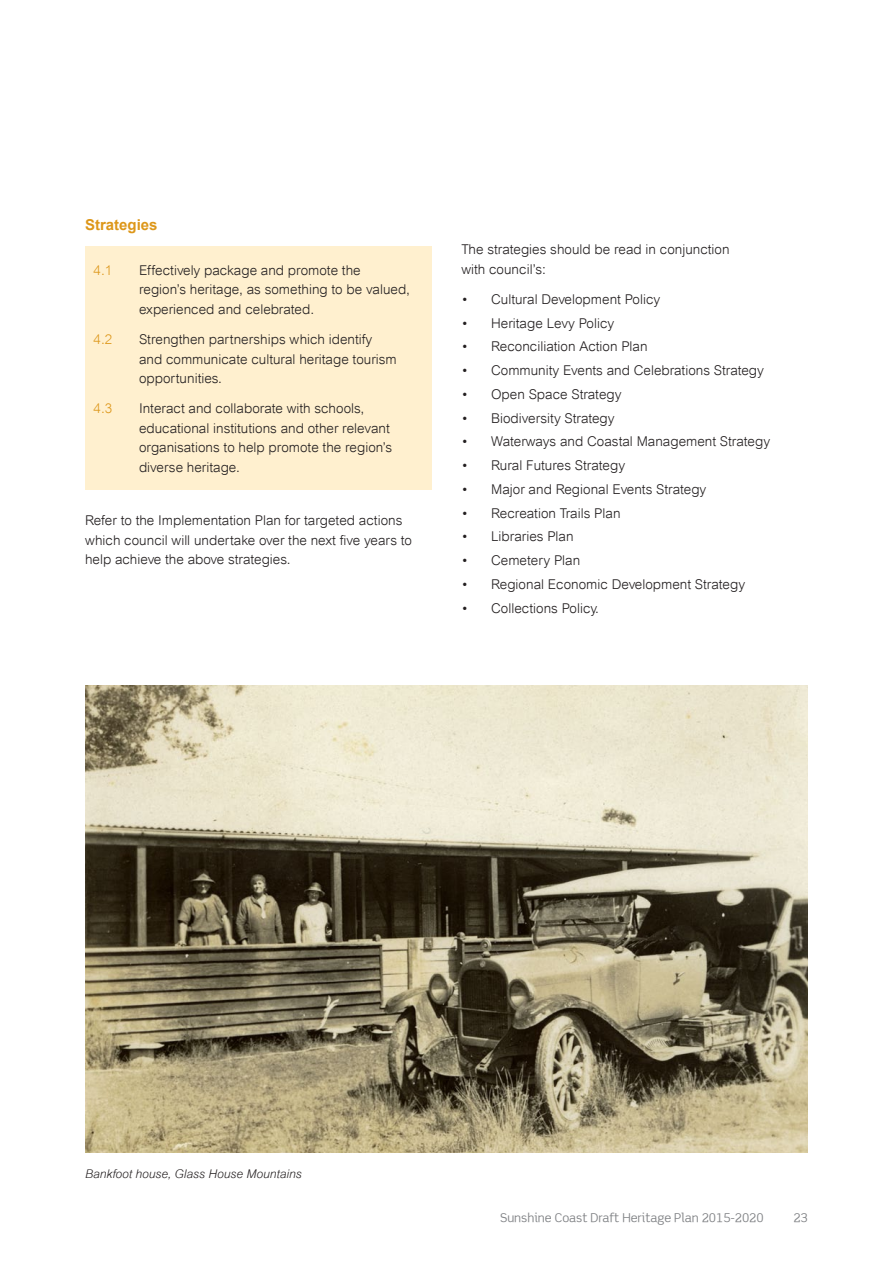
<style>
.page{position:relative;width:893px;height:1263px;background:#fff}
.page>*{position:absolute;margin:0;border:0;box-sizing:border-box;transform-origin:0 0}
.t1{font:700 15px "Arial";color:#dd971a}
.t2{font:300 13.5px/19.5px "Arial";color:#231f20}
.t3{font:300 13.5px "Arial";color:#dd971a}
.t4{font:12px "Scene Alt";color:#808285}
.t5{font:italic 300 12px "Arial";color:#231f20}
</style>
<div class="page">
<img style="left:85px;top:686px;width:723px;height:466px">
<div style="left:85px;top:247px;width:347px;height:243px;background:#fff0cf"></div>
<p class="t1" style="left:85px;top:216px;width:74px">Strategies</p>
<p class="t3" style="left:94px;top:263px;width:20px">4.1</p>
<p class="t2" style="left:139px;top:260px;width:272px">Effectively package and promote the region’s heritage, as something to be valued, experienced and celebrated.</p>
<p class="t3" style="left:94px;top:332px;width:20px">4.2</p>
<p class="t2" style="left:139px;top:330px;width:259px">Strengthen partnerships which identify and communicate cultural heritage tourism opportunities.</p>
<p class="t3" style="left:94px;top:401px;width:20px">4.3</p>
<p class="t2" style="left:139px;top:399px;width:255px">Interact and collaborate with schools, educational institutions and other relevant organisations to help promote the region’s diverse heritage.</p>
<p class="t2" style="left:85px;top:511px;width:329px">Refer to the Implementation Plan for targeted actions which council will undertake over the next five years to help achieve the above strategies.</p>
<p class="t2" style="left:461px;top:240px;width:270px">The strategies should be read in conjunction with council’s:</p>
<p class="t2" style="left:461px;top:289px;width:200px">• Cultural Development Policy</p>
<p class="t2" style="left:461px;top:313px;width:154px">• Heritage Levy Policy</p>
<p class="t2" style="left:461px;top:337px;width:188px">• Reconciliation Action Plan</p>
<p class="t2" style="left:461px;top:361px;width:304px">• Community Events and Celebrations Strategy</p>
<p class="t2" style="left:461px;top:384px;width:162px">• Open Space Strategy</p>
<p class="t2" style="left:461px;top:408px;width:155px">• Biodiversity Strategy</p>
<p class="t2" style="left:461px;top:432px;width:310px">• Waterways and Coastal Management Strategy</p>
<p class="t2" style="left:461px;top:456px;width:165px">• Rural Futures Strategy</p>
<p class="t2" style="left:461px;top:479px;width:246px">• Major and Regional Events Strategy</p>
<p class="t2" style="left:461px;top:503px;width:161px">• Recreation Trails Plan</p>
<p class="t2" style="left:461px;top:527px;width:114px">• Libraries Plan</p>
<p class="t2" style="left:461px;top:551px;width:120px">• Cemetery Plan</p>
<p class="t2" style="left:461px;top:574px;width:285px">• Regional Economic Development Strategy</p>
<p class="t2" style="left:461px;top:598px;width:139px">• Collections Policy.</p>
<p class="t5" style="left:85px;top:1167px;width:218px">Bankfoot house, Glass House Mountains</p>
<p class="t4" style="left:500px;top:1210px;width:265px">Sunshine Coast Draft Heritage Plan 2015-2020</p>
<p class="t4" style="left:793px;top:1210px;width:16px">23</p>
</div>
